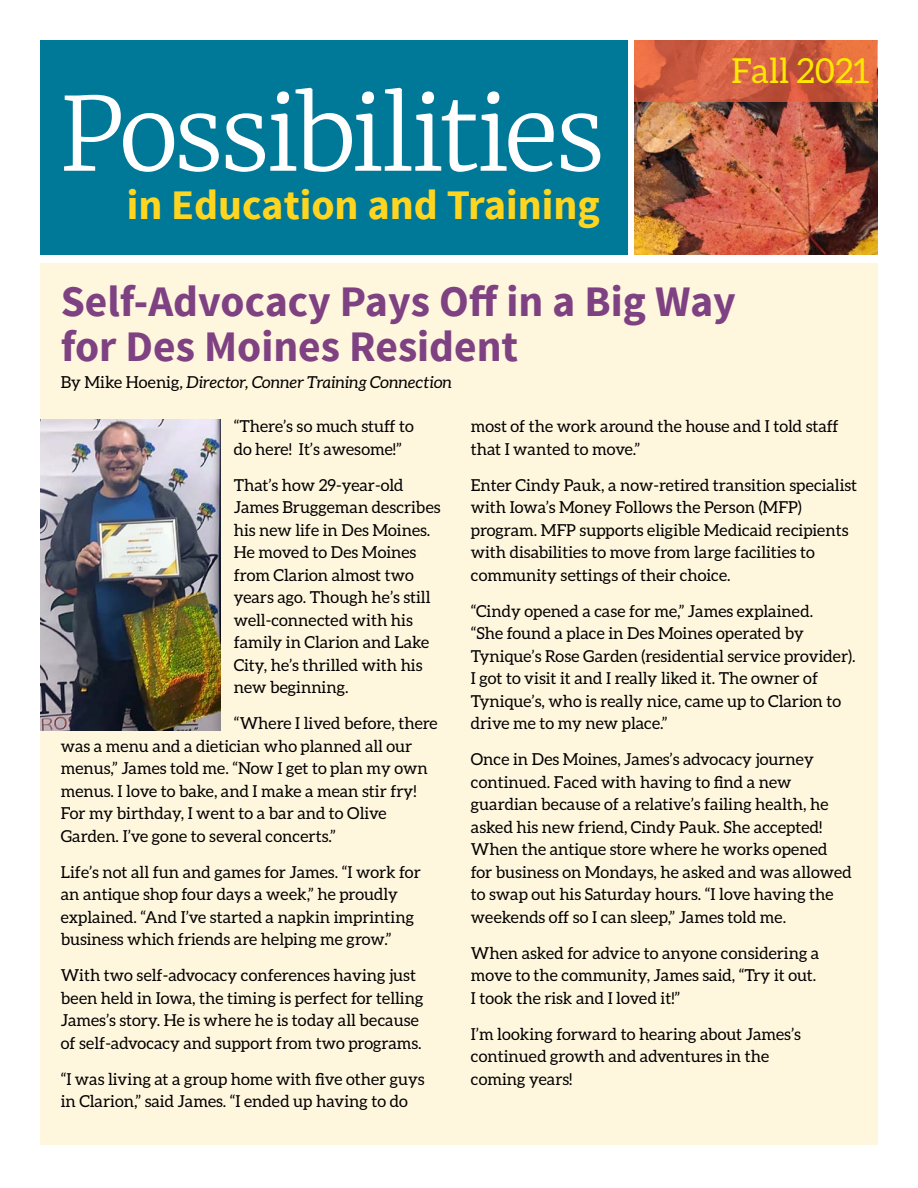
<style>
.page{position:relative;width:918px;height:1188px;background:#fff}
.page>*{position:absolute;margin:0;border:0;box-sizing:border-box;transform-origin:0 0}
.t1{font:300 101.25px "Merriweather";letter-spacing:-.04em;color:#fff}
.Headline{font:700 43.5px/45px "Source Sans Pro";color:#7e4182}
.t2{font:700 42px "Source Sans Pro";color:#ffd520}
.Default{font:34.5px "Aleo";color:#ffe800}
.P1{font:16.5px/22.5px "Aleo";color:#000}
.Headline-2{font:italic 16.5px "Aleo";color:#000}
.s1{font-style:normal}
</style>
<div class="page">
<div style="left:40px;top:263px;width:838px;height:882px;background:#fff6de"></div>
<img style="left:634px;top:102px;width:243px;height:153px">
<svg style="left:634px;top:40px;width:244px;height:62px;background:#d36040"></svg>
<div style="left:40px;top:40px;width:588px;height:215px;background:#007998"></div>
<img style="left:40px;top:419px;width:180px;height:311px">
<p class="t1" style="left:59px;top:64px;width:548px">Possibilities</p>
<p class="t2" style="left:127px;top:178px;width:475px">in Education and Training</p>
<p class="Default" style="left:731px;top:51px;width:140px">Fall 2021</p>
<h1 class="Headline" style="left:61px;top:280px;width:677px">Self-Advocacy Pays Off in a Big Way for Des Moines Resident</h1>
<h1 class="Headline-2" style="left:61px;top:372px;width:393px"><span class="s1">By Mike Hoenig</span>, Director, Conner Training Connection</h1>
<p class="P1" style="left:234px;top:415px;width:182px">“There’s so much stuff to do here! It’s awesome!”</p>
<p class="P1" style="left:234px;top:473px;width:208px">That’s how 29-year-old<br>James Bruggeman describes his new life in Des Moines.<br>He moved to Des Moines from Clarion almost two years ago. Though he’s still well-connected with his family in Clarion and Lake<br>City, he’s thrilled with his new beginning.</p>
<p class="P1" style="left:61px;top:712px;width:378px;text-indent:173px">“Where I lived before, there was a menu and a dietician who planned all our menus,” James told me. “Now I get to plan my own menus. I love to bake, and I make a mean stir fry!<br>For my birthday, I went to a bar and to Olive Garden. I’ve gone to several concerts.”</p>
<p class="P1" style="left:61px;top:860px;width:362px">Life’s not all fun and games for James. “I work for an antique shop four days a week,” he proudly explained. “And I’ve started a napkin imprinting business which friends are helping me grow.”</p>
<p class="P1" style="left:61px;top:964px;width:364px">With two self-advocacy conferences having just been held in Iowa, the timing is perfect for telling James’s story. He is where he is today all because of self-advocacy and support from two programs.</p>
<p class="P1" style="left:61px;top:1067px;width:365px">“I was living at a group home with five other guys in Clarion,” said James. “I ended up having to do</p>
<p class="P1" style="left:471px;top:415px;width:369px">most of the work around the house and I told staff that I wanted to move.”</p>
<p class="P1" style="left:471px;top:473px;width:388px">Enter Cindy Pauk, a now-retired transition specialist with Iowa’s Money Follows the Person (MFP) program. MFP supports eligible Medicaid recipients with disabilities to move from large facilities to community settings of their choice.</p>
<p class="P1" style="left:471px;top:599px;width:386px">“Cindy opened a case for me,” James explained.<br>“She found a place in Des Moines operated by Tynique’s Rose Garden (residential service provider).<br>I got to visit it and I really liked it. The owner of Tynique’s, who is really nice, came up to Clarion to drive me to my new place.”</p>
<p class="P1" style="left:471px;top:748px;width:383px">Once in Des Moines, James’s advocacy journey continued. Faced with having to find a new guardian because of a relative’s failing health, he asked his new friend, Cindy Pauk. She accepted!<br>When the antique store where he works opened for business on Mondays, he asked and was allowed to swap out his Saturday hours. “I love having the weekends off so I can sleep,” James told me.</p>
<p class="P1" style="left:471px;top:941px;width:350px">When asked for advice to anyone considering a move to the community, James said, “Try it out.<br>I took the risk and I loved it!”</p>
<p class="P1" style="left:471px;top:1022px;width:332px">I’m looking forward to hearing about James’s continued growth and adventures in the coming years!</p>
</div>
